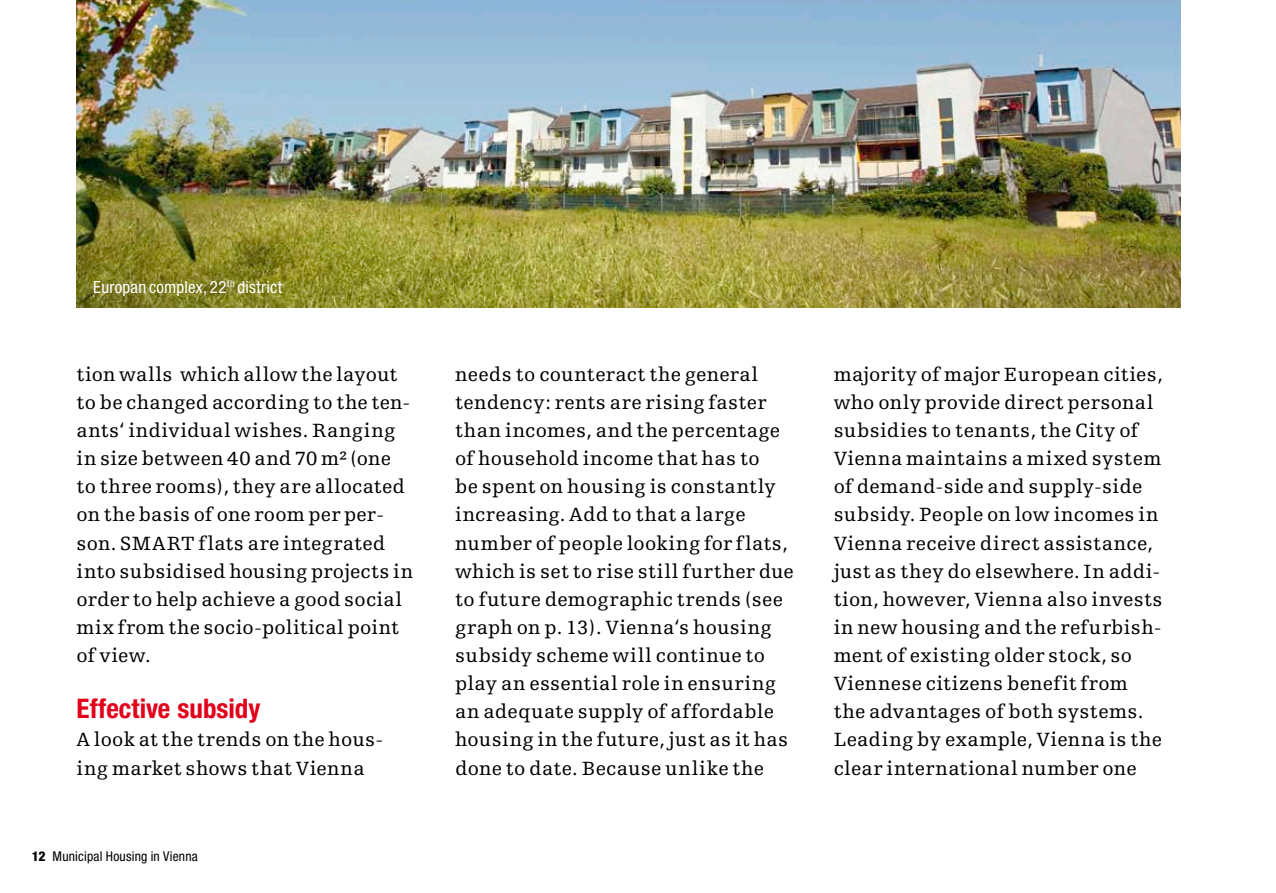
<style>
.page{position:relative;width:1276px;height:893px;background:#fff}
.page>*{position:absolute;margin:0;border:0;box-sizing:border-box;transform-origin:0 0}
.t1{font:700 condensed 27px "Helvetica Neue";color:#e2001a}
.t2{font:20.25px/28.1px "Egyptienne F";letter-spacing:.02em;color:#000}
.t3{font:condensed 16.88px "Helvetica Neue";letter-spacing:.015em;color:#fff}
.t4{font:condensed 13.5px "Helvetica Neue";letter-spacing:.015em;color:#000}
.s1{font-weight:800}
</style>
<div class="page">
<img style="left:77px;top:0;width:1103px;height:308px">
<p class="t3" style="left:93px;top:277px;width:190px">Europan complex, 22<sup>th</sup> district</p>
<p class="t2" style="left:77px;top:360px;width:338px">tion walls which allow the layout to be changed according to the ten&shy;ants‘ individual wishes. Ranging in size between 40 and 70 m² (one to three rooms), they are allocated on the basis of one room per per&shy;son. SMART flats are integrated into subsidised housing projects in order to help achieve a good social mix from the socio-political point of view.</p>
<h1 class="t1" style="left:77px;top:692px;width:185px">Effective subsidy</h1>
<p class="t2" style="left:77px;top:726px;width:308px">A look at the trends on the hous&shy;ing market shows that Vienna</p>
<p class="t4" style="left:32px;top:848px;width:167px"><span class="s1">12</span> Municipal Housing in Vienna</p>
<p class="t2" style="left:455px;top:360px;width:340px">needs to counteract the general tendency: rents are rising faster than incomes, and the percentage of household income that has to<br>be spent on housing is constantly increasing. Add to that a large number of people looking for flats, which is set to rise still further due to future demographic trends (see graph on p. 13). Vienna‘s housing subsidy scheme will continue to play an essential role in ensuring an adequate supply of affordable housing in the future, just as it has done to date. Because unlike the</p>
<p class="t2" style="left:833px;top:360px;width:330px">majority of major European cities, who only provide direct personal subsidies to tenants, the City of Vienna maintains a mixed system of demand-side and supply-side subsidy. People on low incomes in Vienna receive direct assistance, just as they do elsewhere. In addi&shy;tion, however, Vienna also invests in new housing and the refurbish&shy;ment of existing older stock, so Viennese citizens benefit from the advantages of both systems.<br>Leading by example, Vienna is the clear international number one</p>
</div>
